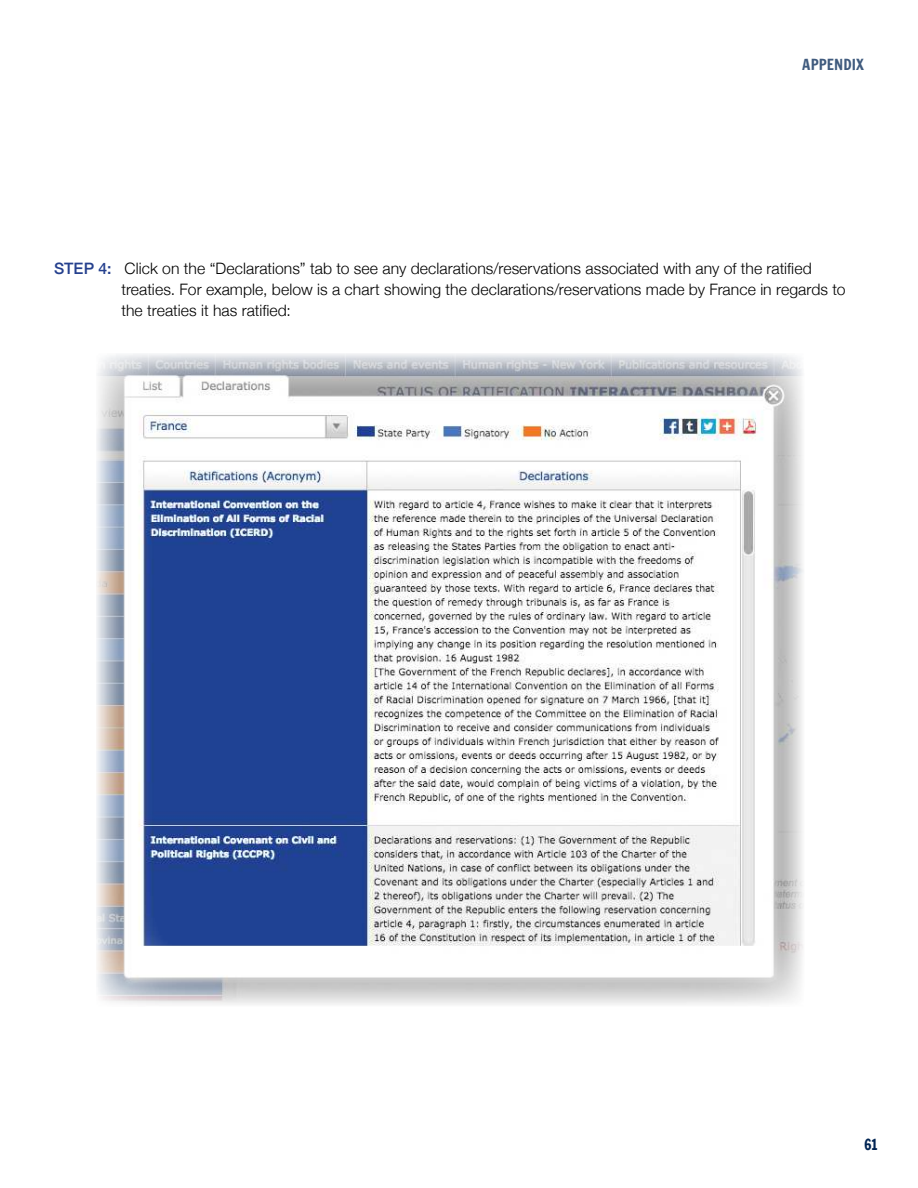
<style>
.page{position:relative;width:918px;height:1188px;background:#fff}
.page>*{position:absolute;margin:0;border:0;box-sizing:border-box;transform-origin:0 0}
.t1{font:300 15.75px/21px "Helvetica Neue";letter-spacing:.005em;color:#000}
.t2{font:15px "Francois One";letter-spacing:.005em;color:#405b7e}
.t3{font:15px "Francois One";color:#002453}
.s1{font-weight:500;color:#25408e}
</style>
<div class="page">
<img style="left:96px;top:353px;width:708px;height:652px">
<p class="t2" style="left:802px;top:58px;width:63px">APPENDIX</p>
<p class="t1" style="left:122px;top:257px;width:726px;text-indent:-68px"><span class="s1">STEP 4:</span> Click on the “Declarations” tab to see any declarations/reservations associated with any of the ratified treaties. For example, below is a chart showing the declarations/reservations made by France in regards to the treaties it has ratified:</p>
<p class="t3" style="left:864px;top:1138px;width:15px">61</p>
</div>
